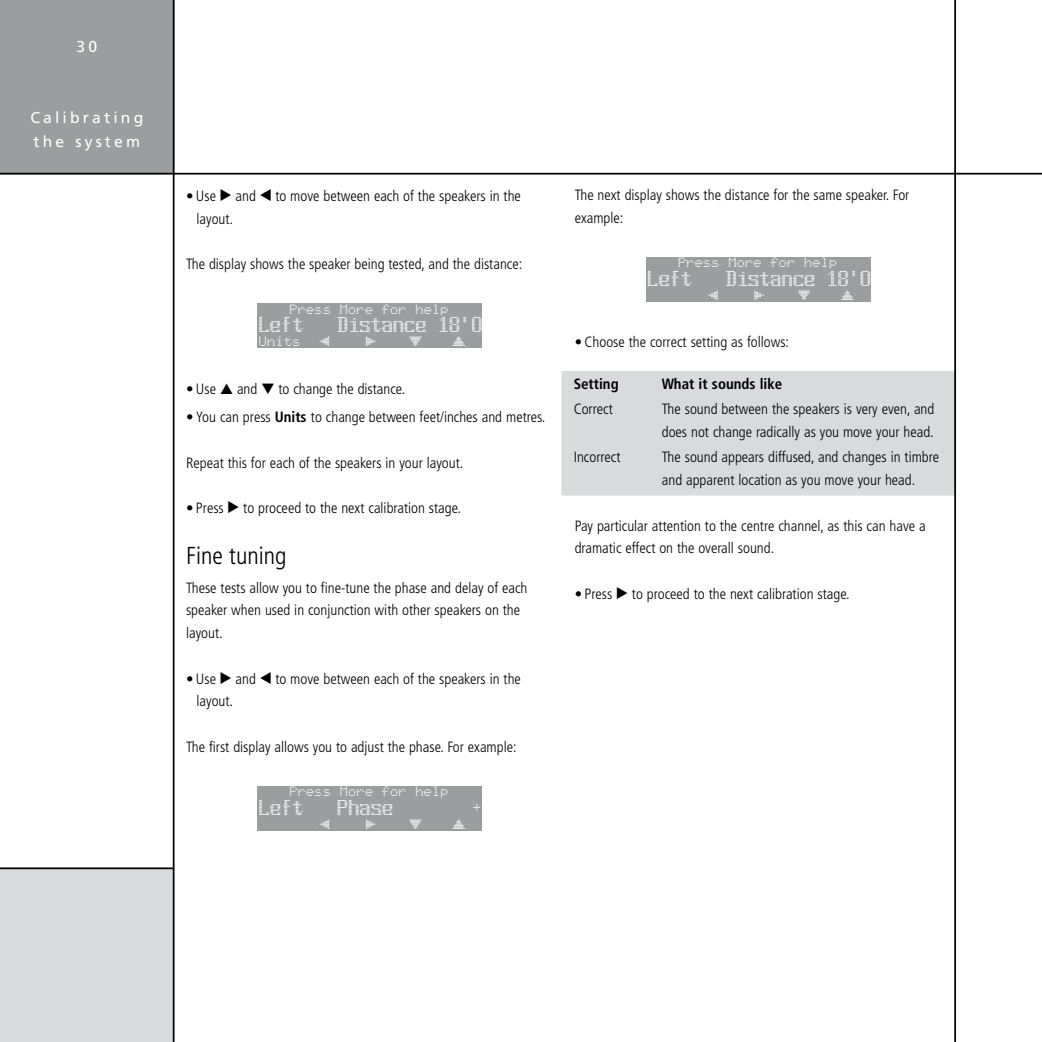
<style>
.page{position:relative;width:1042px;height:1042px;background:#fff}
.page>*{position:absolute;margin:0;border:0;box-sizing:border-box;transform-origin:0 0}
.t1{font:300 condensed 24.5px "Frutiger";color:#000}
.t2{font:19.6px "G Series Large";color:#fff}
.t3{font:15.75px/24.5px "Frutiger";letter-spacing:.2em;color:#fff}
.t4{font:300 condensed 14.88px/22.8px "Frutiger";color:#000}
.t5{font:700 condensed 14.88px "Frutiger";color:#000}
.t6{font:11.2px "G Series Small";color:#fff}
.s1{font-family:"Hifi Controls";font-weight:400;font-stretch:normal}
.s2{font-weight:700}
</style>
<div class="page">
<div style="left:0;top:869px;width:173px;height:173px;background:#d9dadb"></div>
<div style="left:0;top:0;width:173px;height:173px;background:#9c9d9f"></div>
<div style="left:258px;top:303px;width:224px;height:45px;background:#9c9d9f"></div>
<div style="left:258px;top:786px;width:224px;height:45px;background:#9c9d9f"></div>
<div style="left:646px;top:257px;width:224px;height:45px;background:#9c9d9f"></div>
<div style="left:561px;top:371px;width:393px;height:124px;background:#d9dadb"></div>
<hr style="left:173px;top:0;width:1px;height:1042px;background:#000">
<hr style="left:0;top:173px;width:1042px;height:1px;background:#000">
<hr style="left:954px;top:0;width:2px;height:1042px;background:#000">
<hr style="left:0;top:867px;width:174px;height:2px;background:#000">
<p class="t3" style="left:76px;top:34px;width:22px">3 0</p>
<p class="t3" style="left:30px;top:105px;width:114px">Calibrating the system</p>
<p class="t4" style="left:197px;top:185px;width:326px;text-indent:-10px">• Use <span class="s1">&gt;</span> and <span class="s1">&lt;</span> to move between each of the speakers in the layout.</p>
<p class="t4" style="left:186px;top:253px;width:338px">The display shows the speaker being tested, and the distance:</p>
<p class="t6" style="left:290px;top:304px;width:161px">Press More for help</p>
<h2 class="t2" style="left:259px;top:317px;width:46px">Left</h2>
<h2 class="t2" style="left:338px;top:317px;width:147px">Distance 18'0</h2>
<p class="t6" style="left:260px;top:337px;width:71px">Units ìî</p>
<p class="t6" style="left:366px;top:337px;width:18px">ïñ</p>
<p class="t6" style="left:402px;top:337px;width:27px">óòô</p>
<p class="t6" style="left:447px;top:337px;width:27px">öõú</p>
<p class="t4" style="left:186px;top:377px;width:221px">• Use <span class="s1">A</span> and <span class="s1">V</span> to change the distance.</p>
<p class="t4" style="left:186px;top:406px;width:361px">• You can press <span class="s2">Units</span> to change between feet/inches and metres.</p>
<p class="t4" style="left:186px;top:451px;width:279px">Repeat this for each of the speakers in your layout.</p>
<p class="t4" style="left:186px;top:497px;width:277px">• Press <span class="s1">&gt;</span> to proceed to the next calibration stage.</p>
<h1 class="t1" style="left:186px;top:541px;width:102px">Fine tuning</h1>
<p class="t4" style="left:186px;top:576px;width:343px">These tests allow you to fine-tune the phase and delay of each speaker when used in conjunction with other speakers on the layout.</p>
<p class="t4" style="left:197px;top:667px;width:326px;text-indent:-10px">• Use <span class="s1">&gt;</span> and <span class="s1">&lt;</span> to move between each of the speakers in the layout.</p>
<p class="t4" style="left:186px;top:736px;width:332px">The first display allows you to adjust the phase. For example:</p>
<p class="t6" style="left:290px;top:787px;width:161px">Press More for help</p>
<h2 class="t2" style="left:260px;top:800px;width:46px">Left</h2>
<h2 class="t2" style="left:338px;top:800px;width:57px">Phase</h2>
<h2 class="t2" style="left:472px;top:800px;width:13px">+</h2>
<p class="t6" style="left:313px;top:820px;width:18px">ìî</p>
<p class="t6" style="left:366px;top:820px;width:18px">ïñ</p>
<p class="t6" style="left:402px;top:820px;width:27px">óòô</p>
<p class="t6" style="left:447px;top:820px;width:27px">öõú</p>
<p class="t4" style="left:575px;top:184px;width:336px">The next display shows the distance for the same speaker. For example:</p>
<p class="t6" style="left:678px;top:258px;width:161px">Press More for help</p>
<h2 class="t2" style="left:648px;top:271px;width:46px">Left</h2>
<h2 class="t2" style="left:726px;top:271px;width:147px">Distance 18'0</h2>
<p class="t6" style="left:701px;top:291px;width:18px">ìî</p>
<p class="t6" style="left:754px;top:291px;width:18px">ïñ</p>
<p class="t6" style="left:791px;top:291px;width:27px">óòô</p>
<p class="t6" style="left:836px;top:291px;width:27px">öõú</p>
<p class="t4" style="left:575px;top:331px;width:216px">• Choose the correct setting as follows:</p>
<p class="t5" style="left:574px;top:375px;width:46px">Setting</p>
<p class="t5" style="left:662px;top:375px;width:122px">What it sounds like</p>
<p class="t4" style="left:574px;top:398px;width:41px">Correct</p>
<p class="t4" style="left:662px;top:398px;width:274px">The sound between the speakers is very even, and does not change radically as you move your head.</p>
<p class="t4" style="left:574px;top:446px;width:48px">Incorrect</p>
<p class="t4" style="left:662px;top:446px;width:279px">The sound appears diffused, and changes in timbre and apparent location as you move your head.</p>
<p class="t4" style="left:575px;top:514px;width:352px">Pay particular attention to the centre channel, as this can have a dramatic effect on the overall sound.</p>
<p class="t4" style="left:575px;top:582px;width:277px">• Press <span class="s1">&gt;</span> to proceed to the next calibration stage.</p>
</div>
